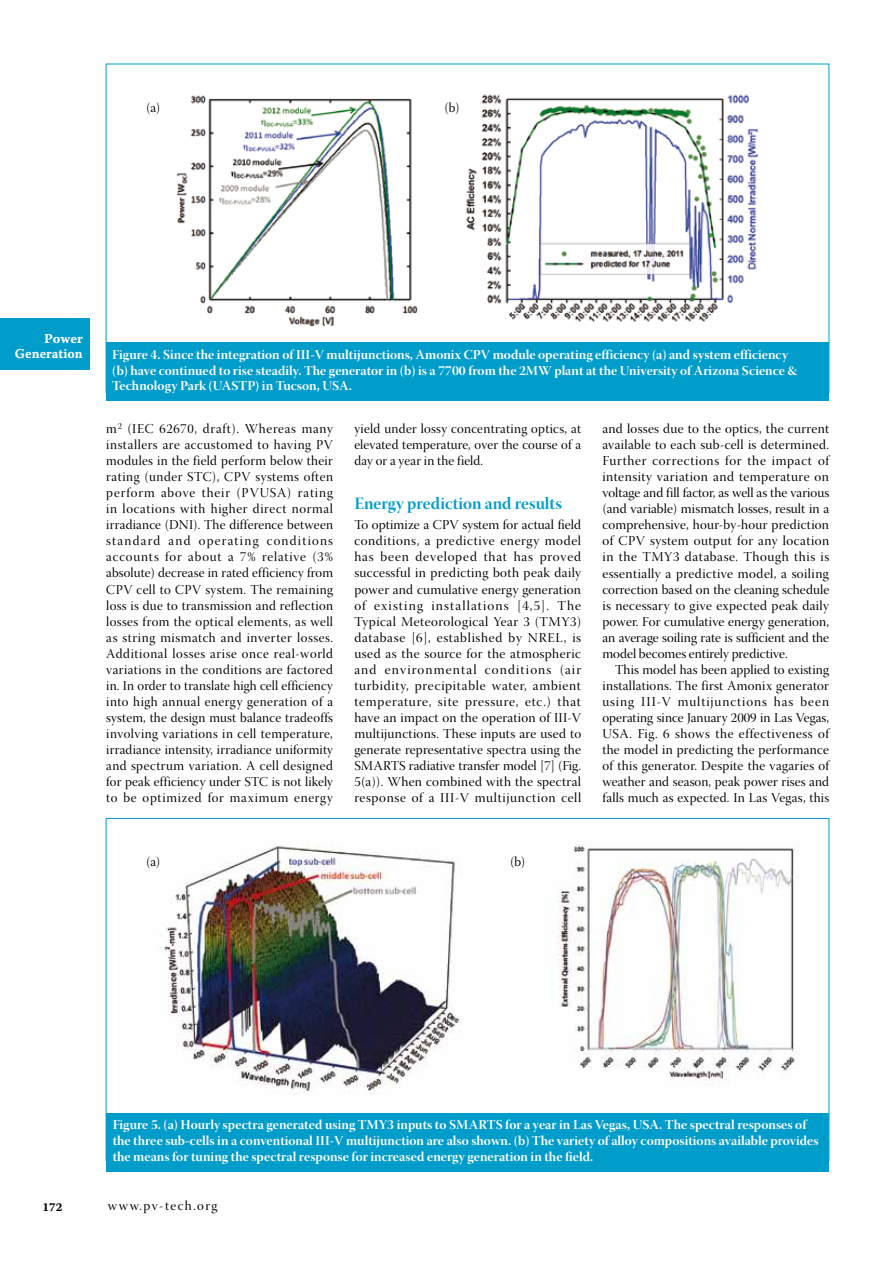
<style>
.page{position:relative;width:893px;height:1263px;background:#fff}
.page>*{position:absolute;margin:0;border:0;box-sizing:border-box;transform-origin:0 0}
.t1{font:17.25px "Warnock Pro Bold Disp";color:#009cca}
.t2{font:13.5px/16px "Warnock Pro Disp";letter-spacing:.015em;color:#000;text-align:justify}
.t3{font:13.5px/15.8px "Warnock Pro Bold Disp";color:#fff}
.t4{font:13.5px "Warnock Pro Disp";letter-spacing:.1em;color:#000}
.t5{font:13.5px/15px "Warnock Pro Bold Capt";color:#fff;text-align:right}
.t6{font:12px "Warnock Pro Bold Capt";color:#000}
</style>
<div class="page">
<div style="left:0;top:319px;width:89px;height:51px;background:#009cca"></div>
<img style="left:164px;top:844px;width:632px;height:250px">
<img style="left:176px;top:94px;width:583px;height:233px">
<div style="left:106px;top:342px;width:723px;height:59px;background:#009cca"></div>
<div style="left:106px;top:1113px;width:723px;height:58px;background:#009cca"></div>
<p class="t2" style="left:146px;top:101px;width:16px">(a)</p>
<p class="t2" style="left:445px;top:101px;width:17px">(b)</p>
<p class="t5" style="left:15px;top:331px;width:69px">Power<br>Generation</p>
<p class="t3" style="left:112px;top:346px;width:687px">Figure 4. Since the integration of III-V multijunctions, Amonix CPV module operating efficiency (a) and system efficiency (b) have continued to rise steadily. The generator in (b) is a 7700 from the 2MW plant at the University of Arizona Science &amp;<br>Technology Park (UASTP) in Tucson, USA.</p>
<p class="t2" style="left:106px;top:422px;width:228px">m<sup>2</sup> (IEC 62670, draft). Whereas many installers are accustomed to having PV modules in the field perform below their rating (under STC), CPV systems often perform above their (PVUSA) rating in locations with higher direct normal irradiance (DNI). The difference between standard and operating conditions accounts for about a 7% relative (3% absolute) decrease in rated efficiency from CPV cell to CPV system. The remaining loss is due to transmission and reflection losses from the optical elements, as well as string mismatch and inverter losses.<br>Additional losses arise once real-world variations in the conditions are factored in. In order to translate high cell efficiency into high annual energy generation of a system, the design must balance tradeoffs involving variations in cell temperature, irradiance intensity, irradiance uniformity and spectrum variation. A cell designed for peak efficiency under STC is not likely to be optimized for maximum energy</p>
<p class="t2" style="left:354px;top:422px;width:228px">yield under lossy concentrating optics, at elevated temperature, over the course of a day or a year in the field.</p>
<p class="t1" style="left:354px;top:492px;width:209px">Energy prediction and results</p>
<p class="t2" style="left:354px;top:518px;width:228px">To optimize a CPV system for actual field conditions, a predictive energy model has been developed that has proved successful in predicting both peak daily power and cumulative energy generation of existing installations [4,5]. The Typical Meteorological Year 3 (TMY3) database [6], established by NREL, is used as the source for the atmospheric and environmental conditions (air turbidity, precipitable water, ambient temperature, site pressure, etc.) that have an impact on the operation of III-V multijunctions. These inputs are used to generate representative spectra using the SMARTS radiative transfer model [7] (Fig.<br>5(a)). When combined with the spectral response of a III-V multijunction cell</p>
<p class="t2" style="left:146px;top:855px;width:16px">(a)</p>
<p class="t2" style="left:510px;top:855px;width:17px">(b)</p>
<p class="t2" style="left:602px;top:422px;width:228px">and losses due to the optics, the current available to each sub-cell is determined.<br>Further corrections for the impact of intensity variation and temperature on voltage and fill factor, as well as the various (and variable) mismatch losses, result in a comprehensive, hour-by-hour prediction of CPV system output for any location in the TMY3 database. Though this is essentially a predictive model, a soiling correction based on the cleaning schedule is necessary to give expected peak daily power. For cumulative energy generation, an average soiling rate is sufficient and the model becomes entirely predictive.</p>
<p class="t2" style="left:602px;top:663px;width:228px;text-indent:13px">This model has been applied to existing installations. The first Amonix generator using III-V multijunctions has been operating since January 2009 in Las Vegas, USA. Fig. 6 shows the effectiveness of the model in predicting the performance of this generator. Despite the vagaries of weather and season, peak power rises and falls much as expected. In Las Vegas, this</p>
<p class="t3" style="left:113px;top:1117px;width:707px">Figure 5. (a) Hourly spectra generated using TMY3 inputs to SMARTS for a year in Las Vegas, USA. The spectral responses of the three sub-cells in a conventional III-V multijunction are also shown. (b) The variety of alloy compositions available provides the means for tuning the spectral response for increased energy generation in the field.</p>
<p class="t6" style="left:43px;top:1200px;width:22px">172</p>
<p class="t4" style="left:108px;top:1198px;width:111px">www.pv-tech.org</p>
</div>
